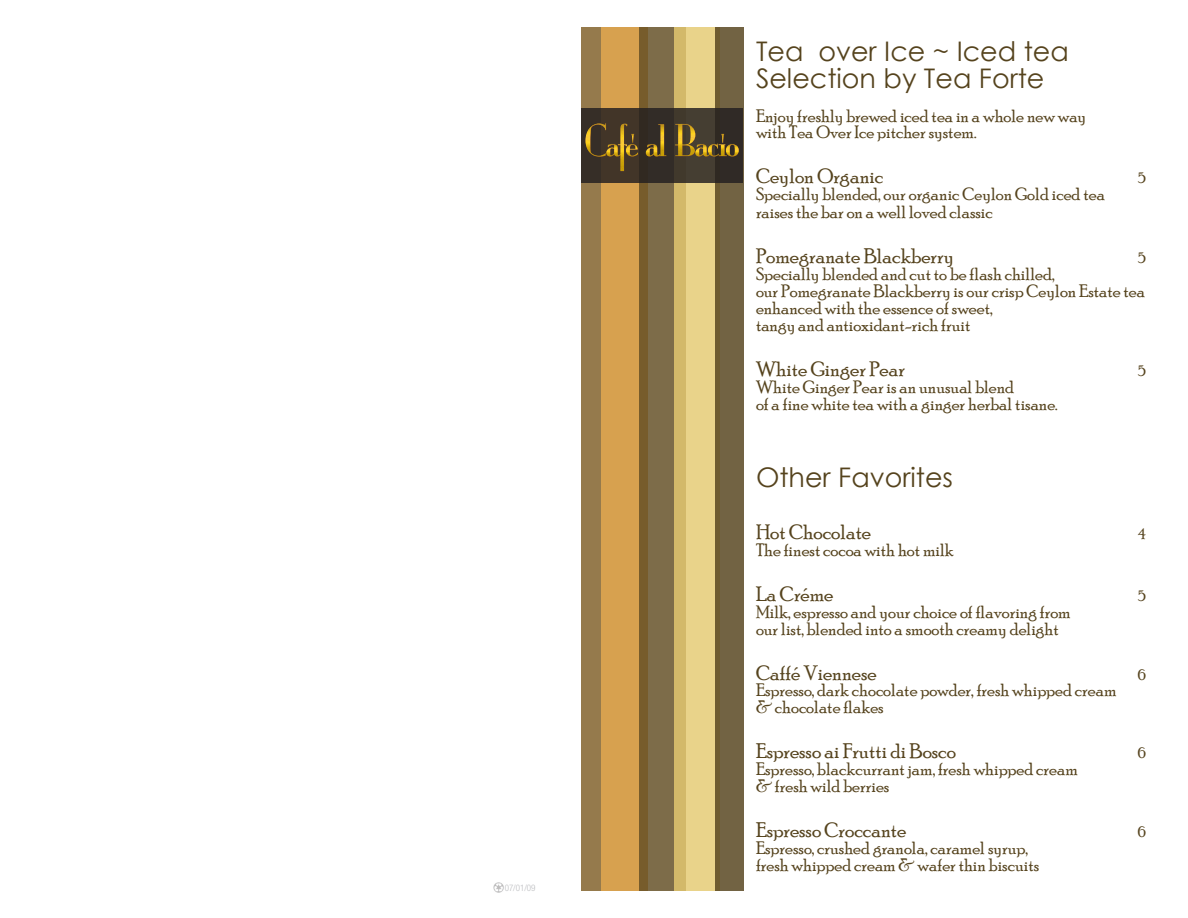
<style>
.page{position:relative;width:1188px;height:918px;background:#fff}
.page>*{position:absolute;margin:0;border:0;box-sizing:border-box;transform-origin:0 0}
.Description{font:27px "Century Gothic";color:#55431d}
.Beverage_name{font:21px "Poor Richard";color:#55431d}
.Description-2{font:18px/16.8px "Poor Richard";color:#55431d}
.Beverage_name-2{font:18px/16.8px "Poor Richard";color:#55431d}
.Beverage_name-3{font:15px "Poor Richard";color:#55431d}
.t1{font:300 condensed 9px "Helvetica Neue";color:#bcbdc0}
</style>
<div class="page">
<div style="left:581px;top:27px;width:20px;height:864px;background:#957a4c"></div>
<div style="left:601px;top:27px;width:46px;height:864px;background:#d7a14f"></div>
<svg style="left:639px;top:27px;width:36px;height:864px;background:#7d6a42"></svg>
<svg style="left:675px;top:27px;width:40px;height:864px;background:#e2cb81"></svg>
<div style="left:715px;top:27px;width:28px;height:864px;background:linear-gradient(to right,#705e37,#736547)"></div>
<div style="left:581px;top:108px;width:162px;height:75px;background:linear-gradient(to right,#3d3227,#38322b)"></div>
<img style="left:581px;top:112px;width:25px;height:57px">
<img style="left:594px;top:132px;width:78px;height:37px">
<img style="left:606px;top:112px;width:33px;height:69px">
<img style="left:614px;top:132px;width:36px;height:37px">
<img style="left:646px;top:112px;width:17px;height:56px">
<img style="left:663px;top:112px;width:45px;height:56px">
<img style="left:683px;top:132px;width:13px;height:37px">
<img style="left:696px;top:131px;width:18px;height:38px">
<img style="left:706px;top:122px;width:33px;height:46px">
<img style="left:619px;top:122px;width:27px;height:33px">
<img style="left:714px;top:132px;width:29px;height:37px">
<svg style="left:494px;top:882px;width:10px;height:10px"></svg>
<p class="t1" style="left:505px;top:882px;width:32px">07/01/09</p>
<p class="Description" style="left:756px;top:32px;width:314px">Tea over Ice ~ Iced tea</p>
<p class="Description" style="left:756px;top:59px;width:290px">Selection by Tea Forte</p>
<p class="Description-2" style="left:756px;top:107px;width:332px">Enjoy freshly brewed iced tea in a whole new way with Tea Over Ice pitcher system.</p>
<p class="Beverage_name" style="left:756px;top:164px;width:129px">Ceylon Organic</p>
<p class="Beverage_name-3" style="left:1138px;top:170px;width:9px">5</p>
<p class="Beverage_name-2" style="left:756px;top:185px;width:351px;line-height:18px">Specially blended, our organic Ceylon Gold iced tea raises the bar on a well loved classic</p>
<p class="Beverage_name" style="left:756px;top:244px;width:199px">Pomegranate Blackberry</p>
<p class="Beverage_name-3" style="left:1138px;top:250px;width:9px">5</p>
<p class="Beverage_name-2" style="left:756px;top:265px;width:391px">Specially blended and cut to be flash chilled,<br>our Pomegranate Blackberry is our crisp Ceylon Estate tea enhanced with the essence of sweet,<br>tangy and antioxidant-rich fruit</p>
<p class="Beverage_name" style="left:756px;top:357px;width:151px">White Ginger Pear</p>
<p class="Beverage_name-3" style="left:1138px;top:362px;width:9px">5</p>
<p class="Beverage_name-2" style="left:756px;top:378px;width:303px">White Ginger Pear is an unusual blend<br>of a fine white tea with a ginger herbal tisane.</p>
<p class="Description" style="left:756px;top:459px;width:199px">Other Favorites</p>
<p class="Beverage_name" style="left:756px;top:520px;width:117px">Hot Chocolate</p>
<p class="Beverage_name-3" style="left:1138px;top:525px;width:10px">4</p>
<p class="Beverage_name-2" style="left:756px;top:541px;width:199px">The finest cocoa with hot milk</p>
<p class="Beverage_name" style="left:756px;top:582px;width:79px">La Créme</p>
<p class="Beverage_name-3" style="left:1138px;top:587px;width:9px">5</p>
<p class="Description-2" style="left:756px;top:603px;width:316px">Milk, espresso and your choice of flavoring from our list, blended into a smooth creamy delight</p>
<p class="Beverage_name" style="left:756px;top:660px;width:122px">Caffé Viennese</p>
<p class="Beverage_name-3" style="left:1138px;top:666px;width:10px">6</p>
<p class="Description-2" style="left:756px;top:682px;width:362px">Espresso, dark chocolate powder, fresh whipped cream &amp; chocolate flakes</p>
<p class="Beverage_name" style="left:756px;top:739px;width:202px">Espresso ai Frutti di Bosco</p>
<p class="Beverage_name-3" style="left:1138px;top:745px;width:10px">6</p>
<p class="Description-2" style="left:756px;top:760px;width:323px">Espresso, blackcurrant jam, fresh whipped cream &amp; fresh wild berries</p>
<p class="Beverage_name" style="left:756px;top:818px;width:152px">Espresso Croccante</p>
<p class="Beverage_name-3" style="left:1138px;top:823px;width:10px">6</p>
<p class="Description-2" style="left:756px;top:839px;width:285px">Espresso, crushed granola, caramel syrup, fresh whipped cream &amp; wafer thin biscuits</p>
</div>
